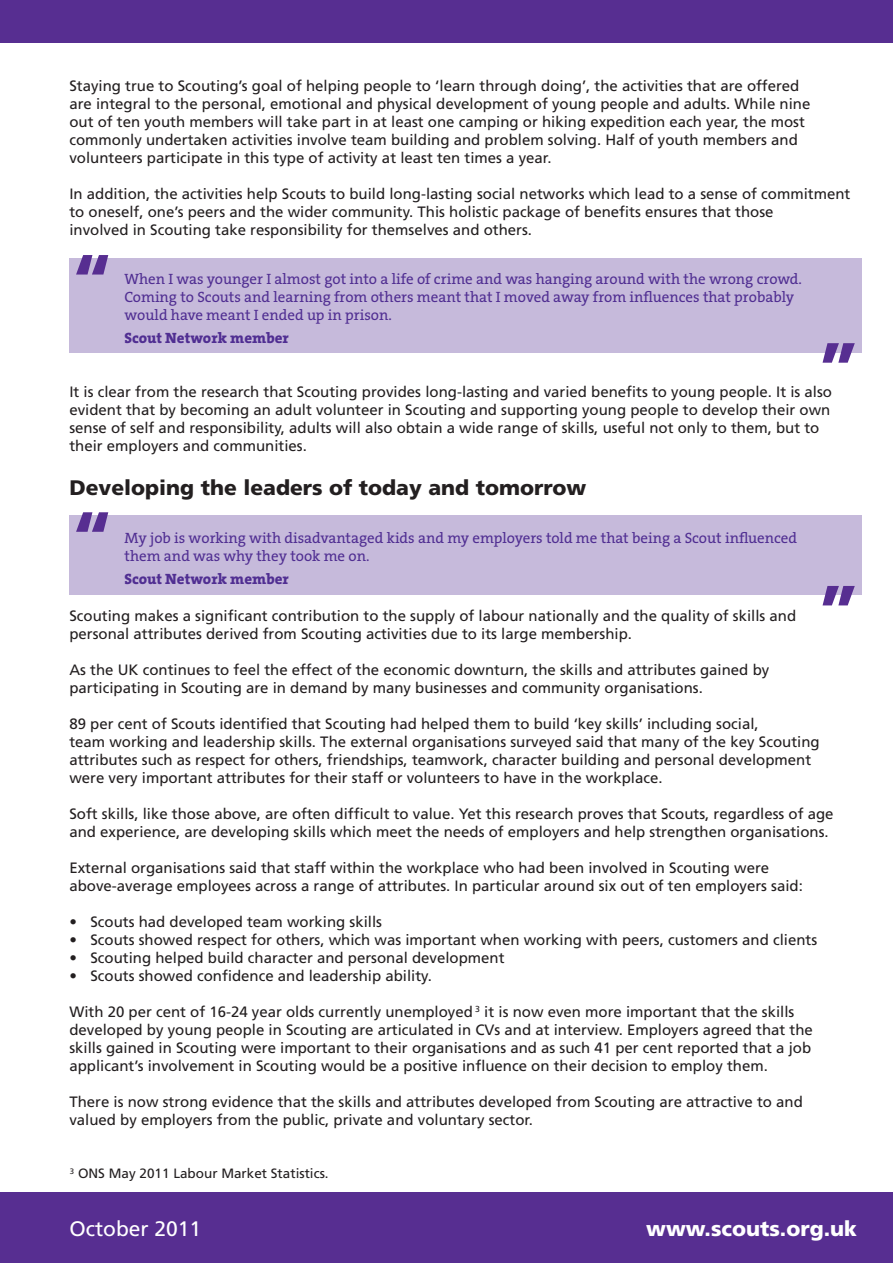
<style>
.page{position:relative;width:893px;height:1263px;background:#fff}
.page>*{position:absolute;margin:0;border:0;box-sizing:border-box;transform-origin:0 0}
.t1{font:700 78px "Frutiger";color:#572e91}
.t2{font:900 21px "Frutiger";color:#231f20}
.t3{font:21px "Frutiger";color:#fff}
.t4{font:900 21px "Frutiger";color:#fff}
.t5{font:15px/18px "Frutiger";color:#231f20}
.t6{font:15px/18px "The Serif HP5 Plain";color:#502e92}
.t7{font:15px "The Serif HP8 Ex Bld";color:#502e92}
.t8{font:13.5px "Frutiger";color:#231f20}
</style>
<div class="page">
<div style="left:0;top:0;width:893px;height:43px;background:#572e91"></div>
<div style="left:0;top:1193px;width:893px;height:70px;background:#572e91"></div>
<div style="left:69px;top:258px;width:793px;height:95px;background:#c6badb"></div>
<div style="left:69px;top:515px;width:793px;height:80px;background:#c6badb"></div>
<p class="t5" style="left:69px;top:77px;width:731px">Staying true to Scouting’s goal of helping people to ‘learn through doing’, the activities that are offered</p>
<p class="t5" style="left:69px;top:95px;width:743px">are integral to the personal, emotional and physical development of young people and adults. While nine</p>
<p class="t5" style="left:69px;top:113px;width:737px">out of ten youth members will take part in at least one camping or hiking expedition each year, the most</p>
<p class="t5" style="left:69px;top:131px;width:730px">commonly undertaken activities involve team building and problem solving. Half of youth members and</p>
<p class="t5" style="left:69px;top:149px;width:484px">volunteers participate in this type of activity at least ten times a year.</p>
<p class="t5" style="left:69px;top:185px;width:782px">In addition, the activities help Scouts to build long-lasting social networks which lead to a sense of commitment to oneself, one’s peers and the wider community. This holistic package of benefits ensures that those<br>involved in Scouting take responsibility for themselves and others.</p>
<p class="t1" style="left:73px;top:237px;width:39px">“</p>
<p class="t6" style="left:124px;top:270px;width:679px">When I was younger I almost got into a life of crime and was hanging around with the wrong crowd.<br>Coming to Scouts and learning from others meant that I moved away from influences that probably would have meant I ended up in prison.</p>
<p class="t7" style="left:124px;top:327px;width:166px">Scout Network member</p>
<p class="t1" style="left:857px;top:381px;width:39px;rotate:-180deg">“</p>
<p class="t5" style="left:69px;top:383px;width:764px">It is clear from the research that Scouting provides long-lasting and varied benefits to young people. It is also evident that by becoming an adult volunteer in Scouting and supporting young people to develop their own sense of self and responsibility, adults will also obtain a wide range of skills, useful not only to them, but to their employers and communities.</p>
<p class="t2" style="left:69px;top:475px;width:518px">Developing the leaders of today and tomorrow</p>
<p class="t1" style="left:73px;top:494px;width:39px">“</p>
<p class="t6" style="left:124px;top:529px;width:674px">My job is working with disadvantaged kids and my employers told me that being a Scout influenced them and was why they took me on.</p>
<p class="t7" style="left:124px;top:569px;width:166px">Scout Network member</p>
<p class="t1" style="left:857px;top:624px;width:39px;rotate:-180deg">“</p>
<p class="t5" style="left:69px;top:606px;width:728px">Scouting makes a significant contribution to the supply of labour nationally and the quality of skills and personal attributes derived from Scouting activities due to its large membership.</p>
<p class="t5" style="left:69px;top:660px;width:701px">As the UK continues to feel the effect of the economic downturn, the skills and attributes gained by participating in Scouting are in demand by many businesses and community organisations.</p>
<p class="t5" style="left:69px;top:714px;width:691px">89 per cent of Scouts identified that Scouting had helped them to build ‘key skills’ including social,</p>
<p class="t5" style="left:69px;top:732px;width:752px">team working and leadership skills. The external organisations surveyed said that many of the key Scouting</p>
<p class="t5" style="left:69px;top:750px;width:743px">attributes such as respect for others, friendships, teamwork, character building and personal development</p>
<p class="t5" style="left:69px;top:768px;width:595px">were very important attributes for their staff or volunteers to have in the workplace.</p>
<p class="t5" style="left:69px;top:804px;width:766px">Soft skills, like those above, are often difficult to value. Yet this research proves that Scouts, regardless of age and experience, are developing skills which meet the needs of employers and help strengthen organisations.</p>
<p class="t5" style="left:69px;top:858px;width:701px">External organisations said that staff within the workplace who had been involved in Scouting were</p>
<p class="t5" style="left:69px;top:876px;width:735px">above-average employees across a range of attributes. In particular around six out of ten employers said:</p>
<p class="t5" style="left:69px;top:912px;width:314px">• Scouts had developed team working skills</p>
<p class="t5" style="left:69px;top:930px;width:749px">• Scouts showed respect for others, which was important when working with peers, customers and clients</p>
<p class="t5" style="left:69px;top:948px;width:437px">• Scouting helped build character and personal development</p>
<p class="t5" style="left:69px;top:966px;width:364px">• Scouts showed confidence and leadership ability.</p>
<p class="t5" style="left:69px;top:1002px;width:745px">With 20 per cent of 16-24 year olds currently unemployed <sup>3</sup> it is now even more important that the skills developed by young people in Scouting are articulated in CVs and at interview. Employers agreed that the skills gained in Scouting were important to their organisations and as such 41 per cent reported that a job applicant’s involvement in Scouting would be a positive influence on their decision to employ them.</p>
<p class="t5" style="left:69px;top:1092px;width:735px">There is now strong evidence that the skills and attributes developed from Scouting are attractive to and valued by employers from the public, private and voluntary sector.</p>
<p class="t8" style="left:70px;top:1165px;width:260px"><sup>3</sup> ONS May 2011 Labour Market Statistics.</p>
<h2 class="t3" style="left:43px;top:1216px;width:91px">July 2011</h2>
<p class="t3" style="left:69px;top:1216px;width:133px">October 2011</p>
<p class="t4" style="left:646px;top:1215px;width:212px">www.scouts.org.uk</p>
</div>
